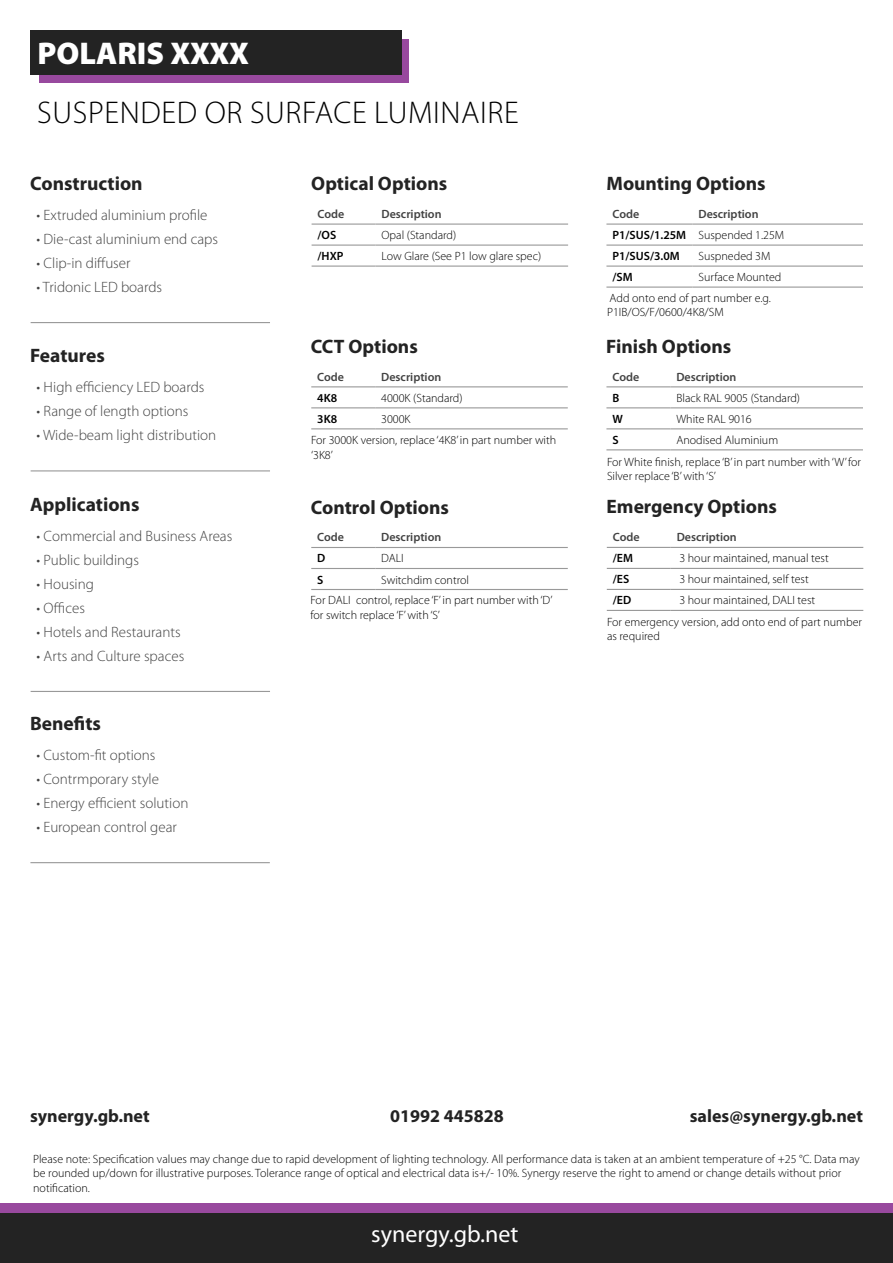
<style>
.page{position:relative;width:893px;height:1263px;background:#fff}
.page>*{position:absolute;margin:0;border:0;box-sizing:border-box;transform-origin:0 0}
.t1{font:300 31.5px "Myriad Pro";letter-spacing:.02em;color:#000}
.t2{font:900 31.5px "Myriad Pro";color:#fff}
.t3{font:24px "Myriad Pro";color:#fff}
.t4{font:700 19.5px "Myriad Pro";color:#232323}
.t5{font:700 18px "Myriad Pro";color:#232323}
.t6{font:300 15px "Myriad Pro";color:#424242}
.t7{font:300 12px/14.4px "Myriad Pro";color:#000}
.t8{font:600 12px "Myriad Pro";color:#424242}
.t9{font:600 12px "Myriad Pro";color:#000}
</style>
<div class="page">
<div style="left:0;top:1203px;width:893px;height:59px;background:#98499e"></div>
<div style="left:0;top:1213px;width:893px;height:50px;background:#232323"></div>
<div style="left:39px;top:39px;width:370px;height:44px;background:#98499e"></div>
<div style="left:30px;top:30px;width:371px;height:44px;background:#232323"></div>
<hr style="left:312px;top:224px;width:64px;height:1px;background:#999">
<hr style="left:376px;top:224px;width:192px;height:1px;background:#999">
<hr style="left:312px;top:245px;width:64px;height:1px;background:#999">
<hr style="left:376px;top:245px;width:192px;height:1px;background:#999">
<hr style="left:312px;top:266px;width:64px;height:1px;background:#999">
<hr style="left:376px;top:266px;width:192px;height:1px;background:#999">
<hr style="left:606px;top:224px;width:86px;height:1px;background:#999">
<hr style="left:692px;top:224px;width:171px;height:1px;background:#999">
<hr style="left:606px;top:245px;width:86px;height:1px;background:#999">
<hr style="left:692px;top:245px;width:171px;height:1px;background:#999">
<hr style="left:606px;top:266px;width:86px;height:1px;background:#999">
<hr style="left:692px;top:266px;width:171px;height:1px;background:#999">
<hr style="left:606px;top:287px;width:86px;height:1px;background:#999">
<hr style="left:692px;top:287px;width:171px;height:1px;background:#999">
<hr style="left:311px;top:386px;width:64px;height:1px;background:#999">
<hr style="left:375px;top:386px;width:193px;height:1px;background:#999">
<hr style="left:311px;top:407px;width:64px;height:1px;background:#999">
<hr style="left:375px;top:407px;width:193px;height:1px;background:#999">
<hr style="left:311px;top:428px;width:64px;height:1px;background:#999">
<hr style="left:375px;top:428px;width:193px;height:1px;background:#999">
<hr style="left:606px;top:386px;width:64px;height:1px;background:#999">
<hr style="left:670px;top:386px;width:193px;height:1px;background:#999">
<hr style="left:606px;top:407px;width:64px;height:1px;background:#999">
<hr style="left:670px;top:407px;width:193px;height:1px;background:#999">
<hr style="left:606px;top:428px;width:64px;height:1px;background:#999">
<hr style="left:670px;top:428px;width:193px;height:1px;background:#999">
<hr style="left:606px;top:449px;width:64px;height:1px;background:#999">
<hr style="left:670px;top:449px;width:193px;height:1px;background:#999">
<hr style="left:311px;top:547px;width:64px;height:1px;background:#999">
<hr style="left:375px;top:547px;width:193px;height:1px;background:#999">
<hr style="left:311px;top:568px;width:64px;height:1px;background:#999">
<hr style="left:375px;top:568px;width:193px;height:1px;background:#999">
<hr style="left:311px;top:589px;width:64px;height:1px;background:#999">
<hr style="left:375px;top:589px;width:193px;height:1px;background:#999">
<hr style="left:607px;top:547px;width:64px;height:1px;background:#999">
<hr style="left:671px;top:547px;width:192px;height:1px;background:#999">
<hr style="left:607px;top:568px;width:64px;height:1px;background:#999">
<hr style="left:671px;top:568px;width:192px;height:1px;background:#999">
<hr style="left:607px;top:589px;width:64px;height:1px;background:#999">
<hr style="left:671px;top:589px;width:192px;height:1px;background:#999">
<hr style="left:607px;top:610px;width:64px;height:1px;background:#999">
<hr style="left:671px;top:610px;width:192px;height:1px;background:#999">
<hr style="left:31px;top:322px;width:239px;height:1px;background:#999">
<hr style="left:31px;top:470px;width:239px;height:1px;background:#999">
<hr style="left:31px;top:691px;width:239px;height:1px;background:#999">
<hr style="left:30px;top:862px;width:240px;height:1px;background:#999">
<p class="t2" style="left:37px;top:36px;width:213px">POLARIS XXXX</p>
<p class="t1" style="left:37px;top:95px;width:483px">SUSPENDED OR SURFACE LUMINAIRE</p>
<p class="t4" style="left:30px;top:171px;width:114px">Construction</p>
<p class="t6" style="left:37px;top:207px;width:172px">• Extruded aluminium profile</p>
<p class="t6" style="left:37px;top:231px;width:183px">• Die-cast aluminium end caps</p>
<p class="t6" style="left:37px;top:255px;width:95px">• Clip-in diffuser</p>
<p class="t6" style="left:37px;top:279px;width:127px">• Tridonic LED boards</p>
<p class="t4" style="left:30px;top:343px;width:76px">Features</p>
<p class="t6" style="left:37px;top:379px;width:169px">• High efficiency LED boards</p>
<p class="t6" style="left:37px;top:403px;width:153px">• Range of length options</p>
<p class="t6" style="left:37px;top:427px;width:181px">• Wide-beam light distribution</p>
<p class="t4" style="left:30px;top:492px;width:111px">Applications</p>
<p class="t6" style="left:37px;top:527px;width:197px">• Commercial and Business Areas</p>
<p class="t6" style="left:37px;top:551px;width:104px">• Public buildings</p>
<p class="t6" style="left:37px;top:575px;width:59px">• Housing</p>
<p class="t6" style="left:37px;top:599px;width:50px">• Offices</p>
<p class="t6" style="left:37px;top:623px;width:146px">• Hotels and Restaurants</p>
<p class="t6" style="left:37px;top:647px;width:149px">• Arts and Culture spaces</p>
<p class="t4" style="left:30px;top:711px;width:72px">Benefits</p>
<p class="t6" style="left:36px;top:747px;width:121px">• Custom-fit options</p>
<p class="t6" style="left:36px;top:771px;width:124px">• Contrmporary style</p>
<p class="t6" style="left:36px;top:795px;width:153px">• Energy efficient solution</p>
<p class="t6" style="left:36px;top:819px;width:142px">• European control gear</p>
<p class="t4" style="left:311px;top:171px;width:138px">Optical Options</p>
<p class="t4" style="left:606px;top:171px;width:161px">Mounting Options</p>
<p class="t8" style="left:318px;top:206px;width:28px">Code</p>
<p class="t8" style="left:382px;top:206px;width:62px">Description</p>
<p class="t9" style="left:318px;top:227px;width:20px">/OS</p>
<p class="t7" style="left:382px;top:228px;width:76px">Opal (Standard)</p>
<p class="t9" style="left:318px;top:248px;width:27px">/HXP</p>
<p class="t7" style="left:382px;top:249px;width:161px">Low Glare (See P1 low glare spec)</p>
<p class="t8" style="left:612px;top:206px;width:28px">Code</p>
<p class="t8" style="left:698px;top:206px;width:62px">Description</p>
<p class="t9" style="left:612px;top:227px;width:75px">P1/SUS/1.25M</p>
<p class="t7" style="left:698px;top:228px;width:87px">Suspended 1.25M</p>
<p class="t9" style="left:612px;top:248px;width:69px">P1/SUS/3.0M</p>
<p class="t7" style="left:698px;top:249px;width:73px">Suspneded 3M</p>
<p class="t9" style="left:612px;top:269px;width:22px">/SM</p>
<p class="t7" style="left:698px;top:270px;width:84px">Surface Mounted</p>
<p class="t7" style="left:610px;top:291px;width:163px">Add onto end of part number e.g.</p>
<p class="t7" style="left:607px;top:305px;width:118px">P1IB/OS/F/0600/4K8/SM</p>
<p class="t4" style="left:311px;top:334px;width:108px">CCT Options</p>
<p class="t4" style="left:606px;top:334px;width:127px">Finish Options</p>
<p class="t8" style="left:317px;top:369px;width:28px">Code</p>
<p class="t8" style="left:381px;top:369px;width:62px">Description</p>
<p class="t9" style="left:317px;top:390px;width:21px">4K8</p>
<p class="t7" style="left:381px;top:391px;width:83px">4000K (Standard)</p>
<p class="t9" style="left:317px;top:411px;width:21px">3K8</p>
<p class="t7" style="left:381px;top:412px;width:31px">3000K</p>
<p class="t7" style="left:311px;top:433px;width:247px">For 3000K version, replace ‘4K8’ in part number with ‘3K8’</p>
<p class="t8" style="left:612px;top:369px;width:28px">Code</p>
<p class="t8" style="left:676px;top:369px;width:62px">Description</p>
<p class="t9" style="left:612px;top:390px;width:8px">B</p>
<p class="t7" style="left:676px;top:391px;width:125px">Black RAL 9005 (Standard)</p>
<p class="t9" style="left:612px;top:411px;width:12px">W</p>
<p class="t7" style="left:676px;top:412px;width:77px">White RAL 9016</p>
<p class="t9" style="left:612px;top:432px;width:8px">S</p>
<p class="t7" style="left:676px;top:433px;width:103px">Anodised Aluminium</p>
<p class="t7" style="left:607px;top:455px;width:256px">For White finish, replace ‘B’ in part number with ‘W’ for<br>Silver replace ‘B’ with ‘S’</p>
<p class="t4" style="left:311px;top:494px;width:140px">Control Options</p>
<p class="t4" style="left:606px;top:494px;width:172px">Emergency Options</p>
<p class="t8" style="left:317px;top:530px;width:28px">Code</p>
<p class="t8" style="left:381px;top:530px;width:62px">Description</p>
<p class="t9" style="left:317px;top:551px;width:10px">D</p>
<p class="t7" style="left:381px;top:551px;width:24px">DALI</p>
<p class="t9" style="left:317px;top:572px;width:8px">S</p>
<p class="t7" style="left:381px;top:572px;width:89px">Switchdim control</p>
<p class="t7" style="left:310px;top:593px;width:244px">For DALI control, replace ‘F’ in part number with ‘D’ for switch replace ‘F’ with ‘S’</p>
<p class="t8" style="left:613px;top:530px;width:28px">Code</p>
<p class="t8" style="left:677px;top:530px;width:62px">Description</p>
<p class="t9" style="left:613px;top:551px;width:22px">/EM</p>
<p class="t7" style="left:679px;top:551px;width:151px">3 hour maintained, manual test</p>
<p class="t9" style="left:613px;top:572px;width:18px">/ES</p>
<p class="t7" style="left:679px;top:572px;width:131px">3 hour maintained, self test</p>
<p class="t9" style="left:613px;top:593px;width:20px">/ED</p>
<p class="t7" style="left:679px;top:593px;width:137px">3 hour maintained, DALI test</p>
<p class="t7" style="left:607px;top:615px;width:257px">For emergency version, add onto end of part number as required</p>
<p class="t5" style="left:30px;top:1104px;width:121px">synergy.gb.net</p>
<p class="t5" style="left:390px;top:1104px;width:115px">01992 445828</p>
<p class="t5" style="left:690px;top:1104px;width:175px">sales@synergy.gb.net</p>
<p class="t7" style="left:33px;top:1152px;width:828px">Please note: Specification values may change due to rapid development of lighting technology. All performance data is taken at an ambient temperature of +25 °C. Data may be rounded up/down for illustrative purposes. Tolerance range of optical and electrical data is+/- 10%. Synergy reserve the right to amend or change details without prior notification.</p>
<p class="t3" style="left:371px;top:1219px;width:149px">synergy.gb.net</p>
</div>
